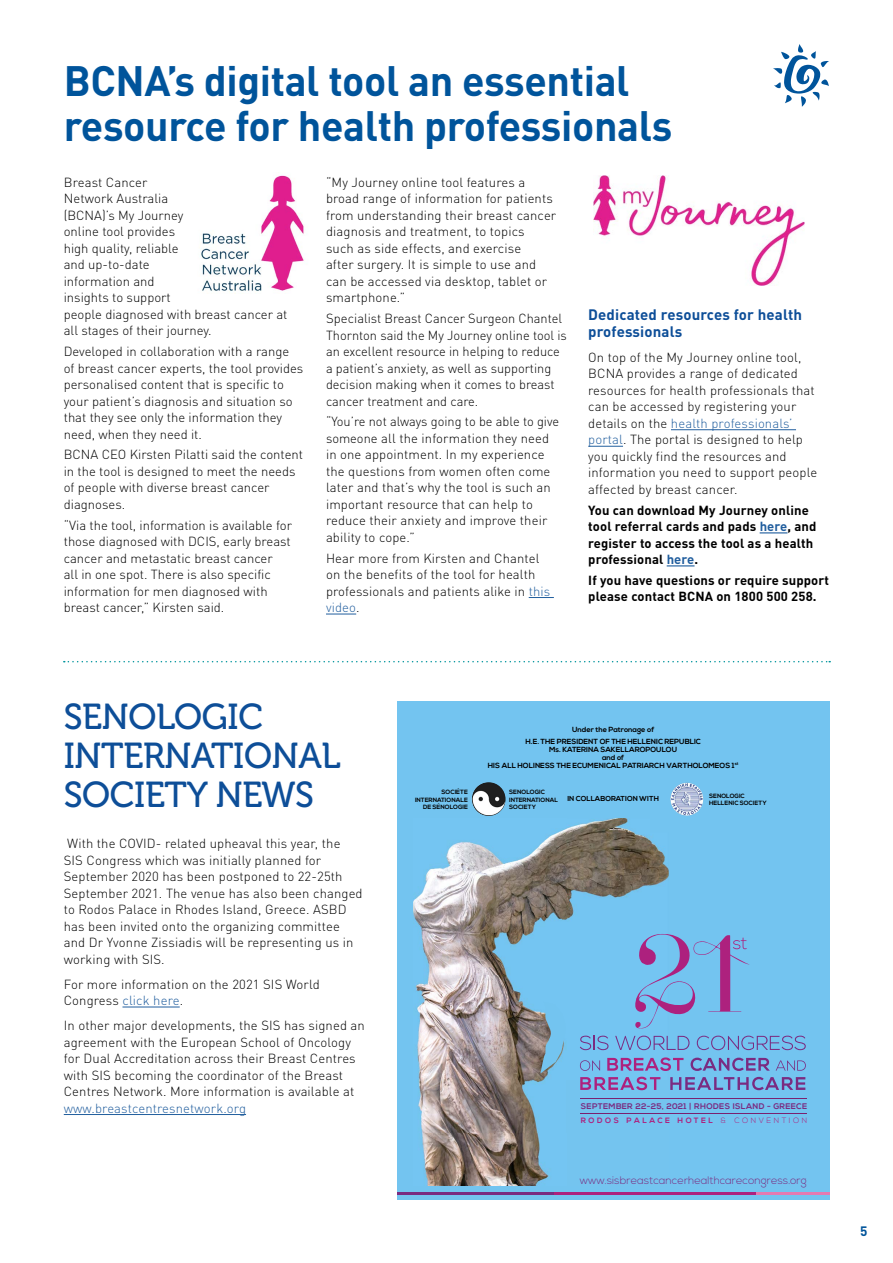
<style>
.page{position:relative;width:893px;height:1263px;background:#fff}
.page>*{position:absolute;margin:0;border:0;box-sizing:border-box;transform-origin:0 0}
.t1{font:700 42px/45px "DIN Pro";letter-spacing:-.01em;color:#00549b}
.t2{font:36px/39px "Museo 500";letter-spacing:-.01em;color:#0d4e98}
.t3{font:700 15px/16.5px "DIN Pro";letter-spacing:.01em;color:#0d4e98}
.t4{font:700 13.5px "DIN Pro";color:#00549b}
.t5{font:300 13.05px/16.5px "DIN Pro";letter-spacing:.005em;color:#000}
.t6{font:700 13.05px/16.5px "DIN Pro";letter-spacing:.01em;color:#000}
.t7{font:300 13.05px "DIN Pro";letter-spacing:.01em;color:#215e9e}
.t8{font:300 10.8px "Nexa";color:#7a2b81}
.t9{font:700 8.1px "Nexa";letter-spacing:.04em;color:#7a2b81}
.t10{font:700 7.65px "Nexa";letter-spacing:.32em;color:#ad217e}
.t11{font:700 7.35px/7.9px "Nexa";color:#000;text-align:center}
.t12{font:700 7.2px "Nexa";color:#000}
.t13{font:700 6.15px/7.4px "Nexa";color:#000}
.s1{color:#215e9e}
.s2{font-weight:300}
</style>
<div class="page">
<svg style="left:773px;top:44px;width:56px;height:63px"></svg>
<svg style="left:529px;top:597px;width:25px;height:1px"></svg>
<hr style="left:326px;top:614px;width:30px;height:1px;background:#215e9e">
<hr style="left:671px;top:429px;width:125px;height:1px;background:#215e9e">
<hr style="left:588px;top:446px;width:35px;height:1px;background:#215e9e">
<svg style="left:760px;top:532px;width:27px;height:1px"></svg>
<svg style="left:667px;top:565px;width:27px;height:1px"></svg>
<img style="left:594px;top:176px;width:210px;height:109px">
<img style="left:201px;top:175px;width:103px;height:119px">
<hr style="left:122px;top:1007px;width:58px;height:1px;background:#215e9e">
<hr style="left:64px;top:1114px;width:182px;height:1px;background:#215e9e">
<div style="left:397px;top:701px;width:432px;height:499px;background:#73c4f0"></div>
<img style="left:413px;top:818px;width:256px;height:368px">
<svg style="left:540px;top:1002px;width:26px;height:71px"></svg>
<hr style="left:397px;top:1192px;width:157px;height:3px;background:#7a2b81">
<hr style="left:554px;top:1192px;width:202px;height:3px;background:#ad217e">
<hr style="left:756px;top:1192px;width:73px;height:3px;background:#e57ab1">
<svg style="left:580px;top:1036px;width:28px;height:14px"></svg>
<svg style="left:615px;top:1036px;width:75px;height:14px"></svg>
<svg style="left:697px;top:1036px;width:109px;height:14px"></svg>
<svg style="left:580px;top:1060px;width:20px;height:11px"></svg>
<svg style="left:607px;top:1057px;width:76px;height:14px"></svg>
<svg style="left:691px;top:1058px;width:79px;height:13px"></svg>
<svg style="left:776px;top:1060px;width:30px;height:11px"></svg>
<svg style="left:580px;top:1077px;width:80px;height:13px"></svg>
<svg style="left:670px;top:1077px;width:135px;height:13px"></svg>
<hr style="left:580px;top:1098px;width:227px;height:1px;background:#7a2170">
<hr style="left:580px;top:1113px;width:227px;height:1px;background:#7a2170">
<svg style="left:635px;top:933px;width:115px;height:95px"></svg>
<img style="left:670px;top:783px;width:33px;height:33px;border-radius:16px">
<img style="left:472px;top:782px;width:34px;height:34px;border-radius:17px">
<svg style="left:64px;top:661px;width:766px;height:1px"></svg>
<h1 class="t1" style="left:64px;top:53px;width:610px">BCNA’s digital tool an essential resource for health professionals</h1>
<p class="t5" style="left:64px;top:173px;width:225px">Breast Cancer<br>Network Australia<br>(BCNA)’s My Journey<br>online tool provides<br>high quality, reliable<br>and up-to-date<br>information and<br>insights to support<br>people diagnosed with breast cancer at all stages of their journey.</p>
<p class="t5" style="left:64px;top:342px;width:241px">Developed in collaboration with a range<br>of breast cancer experts, the tool provides personalised content that is specific to your patient’s diagnosis and situation so that they see only the information they need, when they need it.</p>
<p class="t5" style="left:64px;top:445px;width:241px">BCNA CEO Kirsten Pilatti said the content in the tool is designed to meet the needs of people with diverse breast cancer diagnoses.</p>
<p class="t5" style="left:64px;top:515px;width:230px">“Via the tool, information is available for those diagnosed with DCIS, early breast cancer and metastatic breast cancer<br>all in one spot. There is also specific information for men diagnosed with breast cancer,” Kirsten said.</p>
<p class="t5" style="left:326px;top:173px;width:232px">“My Journey online tool features a broad range of information for patients from understanding their breast cancer diagnosis and treatment, to topics<br>such as side effects, and exercise<br>after surgery. It is simple to use and can be accessed via desktop, tablet or smartphone.”</p>
<p class="t5" style="left:326px;top:309px;width:242px">Specialist Breast Cancer Surgeon Chantel Thornton said the My Journey online tool is an excellent resource in helping to reduce a patient’s anxiety, as well as supporting decision making when it comes to breast cancer treatment and care.</p>
<p class="t5" style="left:326px;top:412px;width:235px">“You’re not always going to be able to give someone all the information they need in one appointment. In my experience the questions from women often come later and that’s why the tool is such an important resource that can help to reduce their anxiety and improve their ability to cope.”</p>
<p class="t5" style="left:326px;top:548px;width:226px">Hear more from Kirsten and Chantel on the benefits of the tool for health professionals and patients alike in <span class="s1">this video</span>.</p>
<p class="t3" style="left:588px;top:305px;width:215px">Dedicated resources for health professionals</p>
<p class="t5" style="left:588px;top:348px;width:231px">On top of the My Journey online tool, BCNA provides a range of dedicated resources for health professionals that can be accessed by registering your details on the <span class="s1">health professionals’ portal</span>. The portal is designed to help you quickly find the resources and information you need to support people affected by breast cancer.</p>
<p class="t6" style="left:588px;top:500px;width:230px">You can download My Journey online tool referral cards and pads <span class="s1">here</span>, and register to access the tool as a health professional <span class="s1">here</span>.</p>
<p class="t6" style="left:588px;top:570px;width:242px">If you have questions or require support please contact BCNA on 1800 500 258.</p>
<h2 class="t2" style="left:64px;top:698px;width:278px">SENOLOGIC<br>INTERNATIONAL<br>SOCIETY NEWS</h2>
<p class="t5" style="left:64px;top:834px;width:300px">With the COVID- related upheaval this year, the<br>SIS Congress which was initially planned for September 2020 has been postponed to 22-25th September 2021. The venue has also been changed to Rodos Palace in Rhodes Island, Greece. ASBD has been invited onto the organizing committee and Dr Yvonne Zissiadis will be representing us in working with SIS.</p>
<p class="t5" style="left:64px;top:974px;width:258px">For more information on the 2021 SIS World<br>Congress <span class="s1">click here</span>.</p>
<p class="t5" style="left:64px;top:1016px;width:303px">In other major developments, the SIS has signed an agreement with the European School of Oncology for Dual Accreditation across their Breast Centres with SIS becoming the coordinator of the Breast Centres Network. More information is available at</p>
<p class="t7" style="left:64px;top:1098px;width:184px">www.breastcentresnetwork.org</p>
<p class="t13" style="left:415px;top:788px;width:54px;text-align:right">SOCIÉTE<br>INTERNATIONALE<br>DE SÉNOLOGIE</p>
<p class="t11" style="left:525px;top:723px;width:177px;line-height:12.1px">Under the Patronage of<br>H.E. THE PRESIDENT OF THE HELLENIC REPUBLIC</p>
<p class="t11" style="left:488px;top:745px;width:252px">Ms. KATERINA SAKELLAROPOULOU<br>and of<br>HIS ALL HOLINESS THE ECUMENICAL PATRIARCH VARTHOLOMEOS 1<sup>st</sup></p>
<p class="t13" style="left:509px;top:788px;width:50px">SENOLOGIC<br>INTERNATIONAL<br>SOCIETY</p>
<p class="t12" style="left:567px;top:794px;width:93px">IN COLLABORATION WITH</p>
<p class="t13" style="left:709px;top:792px;width:59px">SENOLOGIC<br>HELLENIC SOCIETY</p>
<p class="t9" style="left:581px;top:1101px;width:228px">SEPTEMBER 22-25, 2021 | RHODES ISLAND - GREECE</p>
<p class="t10" style="left:581px;top:1116px;width:228px">RODOS PALACE HOTEL <span class="s2">&amp; CONVENTION</span></p>
<p class="t8" style="left:580px;top:1174px;width:228px">www.sisbreastcancerhealthcarecongress.org</p>
<p class="t4" style="left:860px;top:1220px;width:9px">5</p>
</div>
